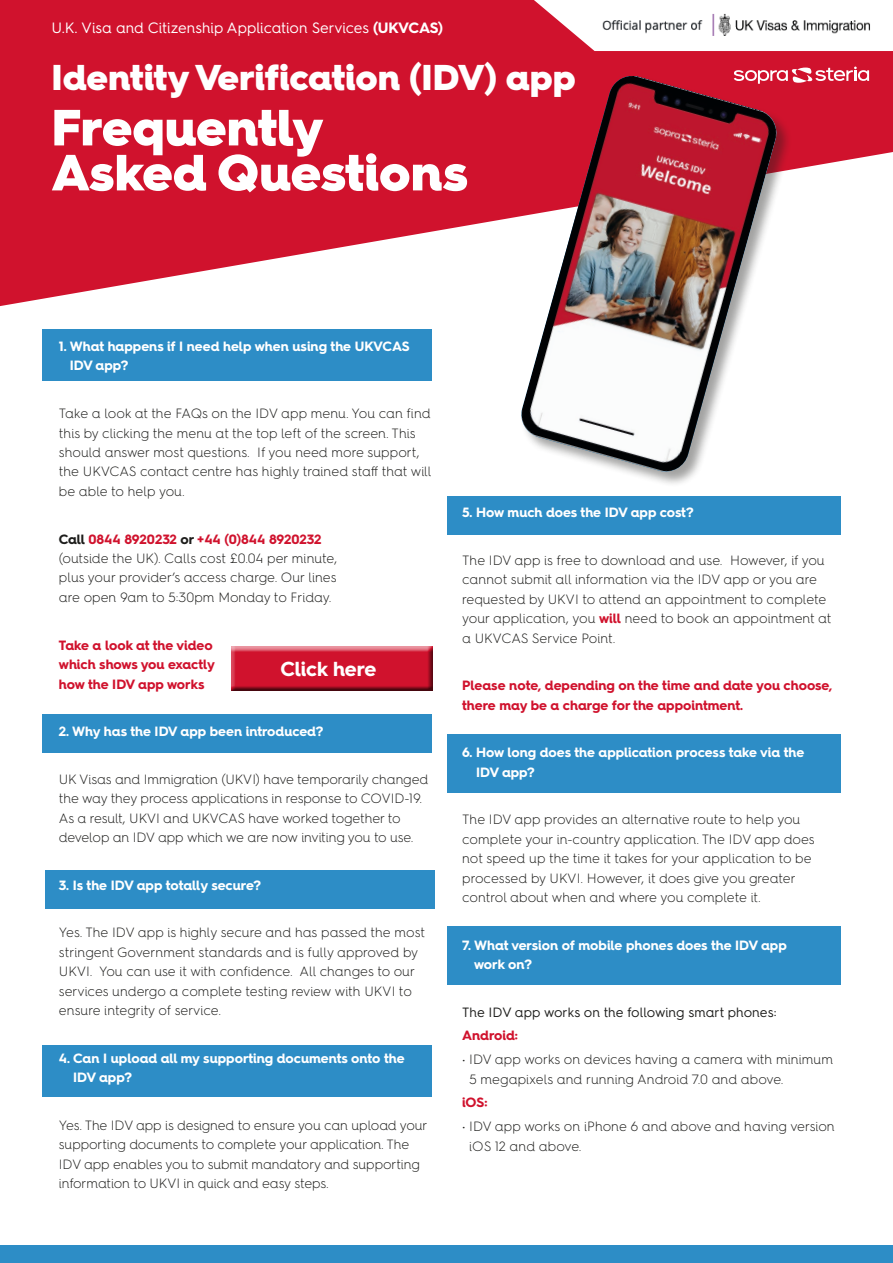
<style>
.page{position:relative;width:893px;height:1263px;background:#fff}
.page>*{position:absolute;margin:0;border:0;box-sizing:border-box;transform-origin:0 0}
.t1{font:900 51px/45px "Hurme Geometric Sans 4";letter-spacing:-.005em;color:#fff}
.t2{font:900 36px "Hurme Geometric Sans 4";color:#fff}
.t3{font:700 20.4px "Hurme Geometric Sans 4";letter-spacing:-.005em;color:#fff}
.t4{font:15px "Hurme Geometric Sans 4";color:#fff}
.t5{font:300 13.5px/19.5px "Hurme Geometric Sans 4";letter-spacing:-.01em;color:#1d1d1b}
.t6{font:700 13.5px/19.5px "Hurme Geometric Sans 4";color:#fff}
.t7{font:700 13.5px/19.5px "Hurme Geometric Sans 4";color:#d0122d}
.t8{font:13.5px "Hurme Geometric Sans 4";color:#1d1d1b}
.s1{font-weight:700}
.s2{font-weight:700;color:#d0122d}
</style>
<div class="page">
<svg style="left:0;top:0;width:893px;height:306px;fill:#d0122d"></svg>
<div style="left:520px;top:75px;width:273px;height:413px;background:#1d1d1b;opacity:.41"></div>
<img style="left:519px;top:76px;width:260px;height:398px">
<div style="left:43px;top:330px;width:389px;height:51px;background:#2d8dc6"></div>
<div style="left:43px;top:1045px;width:389px;height:51px;background:#2d8dc6"></div>
<div style="left:43px;top:714px;width:389px;height:39px;background:#2d8dc6"></div>
<div style="left:45px;top:871px;width:389px;height:38px;background:#2d8dc6"></div>
<div style="left:447px;top:496px;width:394px;height:39px;background:#2d8dc6"></div>
<div style="left:447px;top:734px;width:394px;height:58px;background:#2d8dc6"></div>
<div style="left:447px;top:926px;width:394px;height:58px;background:#2d8dc6"></div>
<div style="left:0;top:1245px;width:893px;height:18px;background:#2d8dc6"></div>
<svg style="left:534px;top:0;width:359px;height:51px"></svg>
<img style="left:590px;top:6px;width:292px;height:37px">
<div style="left:230px;top:646px;width:204px;height:44px;background:#ea95a1"></div>
<div style="left:230px;top:647px;width:204px;height:46px;background:#1d1d1b;opacity:.75"></div>
<svg style="left:734px;top:67px;width:135px;height:17px"></svg>
<p class="t4" style="left:51px;top:17px;width:393px">U.K. Visa and Citizenship Application Services <span class="s1">(UKVCAS)</span></p>
<h2 class="t2" style="left:51px;top:52px;width:526px">Identity Verification (IDV) app</h2>
<h1 class="t1" style="left:51px;top:105px;width:418px">Frequently<br>Asked Questions</h1>
<p class="t6" style="left:70px;top:336px;width:341px;text-indent:-11px">1. What happens if I need help when using the UKVCAS<br>IDV app?</p>
<p class="t5" style="left:59px;top:403px;width:374px">Take a look at the FAQs on the IDV app menu. You can find this by clicking the menu at the top left of the screen. This should answer most questions. If you need more support, the UKVCAS contact centre has highly trained staff that will be able to help you.</p>
<p class="t5" style="left:59px;top:529px;width:280px"><span class="s1">Call</span> <span class="s2">0844 8920232</span> <span class="s1">or</span> <span class="s2">+44 (0)844 8920232 </span>(outside the UK). Calls cost £0.04 per minute, plus your provider’s access charge. Our lines are open 9am to 5:30pm Monday to Friday.</p>
<p class="t7" style="left:59px;top:635px;width:158px">Take a look at the video which shows you exactly how the IDV app works</p>
<p class="t6" style="left:59px;top:721px;width:266px">2. Why has the IDV app been introduced?</p>
<p class="t5" style="left:59px;top:769px;width:371px">UK Visas and Immigration (UKVI) have temporarily changed the way they process applications in response to COVID-19.<br>As a result, UKVI and UKVCAS have worked together to develop an IDV app which we are now inviting you to use.</p>
<p class="t6" style="left:59px;top:875px;width:204px">3. Is the IDV app totally secure?</p>
<p class="t5" style="left:59px;top:922px;width:368px">Yes. The IDV app is highly secure and has passed the most stringent Government standards and is fully approved by UKVI. You can use it with confidence. All changes to our services undergo a complete testing review with UKVI to ensure integrity of service.</p>
<p class="t6" style="left:73px;top:1048px;width:333px;text-indent:-14px">4. Can I upload all my supporting documents onto the<br>IDV app?</p>
<p class="t5" style="left:59px;top:1115px;width:370px">Yes. The IDV app is designed to ensure you can upload your supporting documents to complete your application. The IDV app enables you to submit mandatory and supporting information to UKVI in quick and easy steps.</p>
<h3 class="t3" style="left:280px;top:654px;width:98px">Click here</h3>
<p class="t6" style="left:462px;top:502px;width:233px">5. How much does the IDV app cost?</p>
<p class="t5" style="left:462px;top:550px;width:371px">The IDV app is free to download and use. However, if you cannot submit all information via the IDV app or you are requested by UKVI to attend an appointment to complete your application, you <span class="s2">will</span> need to book an appointment at a UKVCAS Service Point.</p>
<p class="t7" style="left:462px;top:675px;width:372px">Please note, depending on the time and date you choose, there may be a charge for the appointment.</p>
<p class="t6" style="left:476px;top:742px;width:330px;text-indent:-14px">6. How long does the application process take via the<br>IDV app?</p>
<p class="t5" style="left:462px;top:809px;width:354px">The IDV app provides an alternative route to help you complete your in-country application. The IDV app does not speed up the time it takes for your application to be processed by UKVI. However, it does give you greater control about when and where you complete it.</p>
<p class="t6" style="left:474px;top:935px;width:314px;text-indent:-12px">7. What version of mobile phones does the IDV app work on?</p>
<p class="t8" style="left:462px;top:1002px;width:316px">The IDV app works on the following smart phones:</p>
<p class="t7" style="left:462px;top:1026px;width:57px">Android:</p>
<p class="t5" style="left:469px;top:1049px;width:365px;text-indent:-7px">• IDV app works on devices having a camera with minimum<br>5 megapixels and running Android 7.0 and above.</p>
<p class="t7" style="left:462px;top:1093px;width:27px">iOS:</p>
<p class="t5" style="left:469px;top:1116px;width:367px;text-indent:-7px">• IDV app works on iPhone 6 and above and having version iOS 12 and above.</p>
</div>
